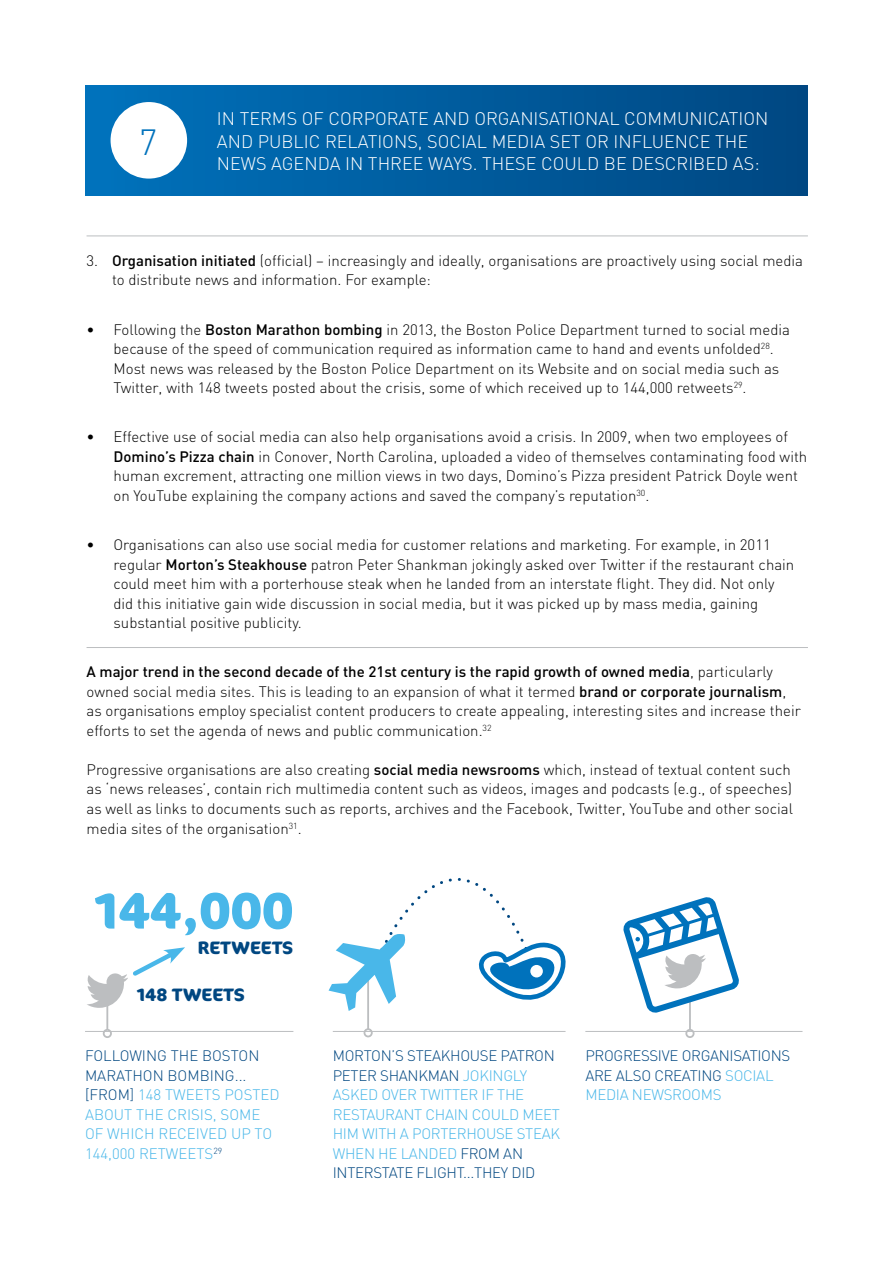
<style>
.page{position:relative;width:893px;height:1263px;background:#fff}
.page>*{position:absolute;margin:0;border:0;box-sizing:border-box;transform-origin:0 0}
.t1{font:700 51px "Cocon";color:#49b7e9}
.t2{font:300 36px "DIN";color:#0072bc}
.t3{font:300 18px/22.5px "DIN";color:#fff}
.t4{font:700 18px "Cocon";color:#004781}
.t5{font:300 15px/19.5px "DIN";color:#000}
.t6{font:300 15px/19.5px "DIN";letter-spacing:-.02em;color:#49b7e9}
.t7{font:300 15px/19.5px "DIN";color:#49b7e9}
.t8{font:300 15px/19.5px "DIN";letter-spacing:-.02em;color:#004781}
.s1{font-weight:500}
.s2{color:#004781}
.s3{color:#49b7e9}
</style>
<div class="page">
<hr style="left:87px;top:236px;width:721px;height:1px;background:#bcbec0">
<hr style="left:87px;top:647px;width:721px;height:1px;background:#bcbec0">
<div style="left:85px;top:85px;width:723px;height:111px;background:linear-gradient(to right,#0172bc,#004781)"></div>
<div style="left:111px;top:102px;width:76px;height:77px;background:#fff;border-radius:50%"></div>
<hr style="left:689px;top:1000px;width:2px;height:30px;background:#bcbec0">
<div style="left:685px;top:1029px;width:9px;height:9px;border:2px solid #bcbec0;border-radius:50%"></div>
<hr style="left:106px;top:991px;width:2px;height:39px;background:#bcbec0">
<div style="left:103px;top:1029px;width:9px;height:9px;border:2px solid #bcbec0;border-radius:50%"></div>
<hr style="left:85px;top:1031px;width:208px;height:1px;background:#bcbec0">
<hr style="left:367px;top:973px;width:2px;height:56px;background:#bcbec0">
<div style="left:364px;top:1028px;width:9px;height:9px;border:2px solid #bcbec0;border-radius:50%"></div>
<hr style="left:333px;top:1031px;width:233px;height:1px;background:#bcbec0">
<hr style="left:585px;top:1031px;width:217px;height:1px;background:#bcbec0">
<svg style="left:87px;top:947px;width:98px;height:61px"></svg>
<svg style="left:329px;top:878px;width:237px;height:141px"></svg>
<div style="left:530px;top:965px;width:13px;height:12px;background:#fff;border-radius:50%"></div>
<svg style="left:623px;top:897px;width:116px;height:116px"></svg>
<h2 class="t2" style="left:139px;top:120px;width:20px">7</h2>
<p class="t3" style="left:217px;top:107px;width:553px">IN TERMS OF CORPORATE AND ORGANISATIONAL COMMUNICATION<br>AND PUBLIC RELATIONS, SOCIAL MEDIA SET OR INFLUENCE THE<br>NEWS AGENDA IN THREE WAYS. THESE COULD BE DESCRIBED AS:</p>
<p class="t5" style="left:112px;top:251px;width:692px;text-indent:-26px">3. <span class="s1">Organisation initiated</span> (official) – increasingly and ideally, organisations are proactively using social media to distribute news and information. For example:</p>
<p class="t5" style="left:114px;top:319px;width:678px;text-indent:-27px">• Following the <span class="s1">Boston Marathon bombing</span> in 2013, the Boston Police Department turned to social media because of the speed of communication required as information came to hand and events unfolded<sup>28</sup>.<br>Most news was released by the Boston Police Department on its Website and on social media such as Twitter, with 148 tweets posted about the crisis, some of which received up to 144,000 retweets<sup>29</sup>.</p>
<p class="t5" style="left:114px;top:427px;width:695px;text-indent:-27px">• Effective use of social media can also help organisations avoid a crisis. In 2009, when two employees of <span class="s1">Domino’s Pizza chain</span> in Conover, North Carolina, uploaded a video of themselves contaminating food with human excrement, attracting one million views in two days, Domino’s Pizza president Patrick Doyle went on YouTube explaining the company actions and saved the company’s reputation<sup>30</sup>.</p>
<p class="t5" style="left:114px;top:535px;width:682px;text-indent:-27px">• Organisations can also use social media for customer relations and marketing. For example, in 2011 regular <span class="s1">Morton’s Steakhouse</span> patron Peter Shankman jokingly asked over Twitter if the restaurant chain could meet him with a porterhouse steak when he landed from an interstate flight. They did. Not only did this initiative gain wide discussion in social media, but it was picked up by mass media, gaining substantial positive publicity.</p>
<p class="t5" style="left:87px;top:662px;width:716px"><span class="s1">A major trend in the second decade of the 21st century is the rapid growth of owned media</span>, particularly owned social media sites. This is leading to an expansion of what it termed <span class="s1">brand or corporate journalism</span>, as organisations employ specialist content producers to create appealing, interesting sites and increase their efforts to set the agenda of news and public communication.<sup>32</sup></p>
<p class="t5" style="left:87px;top:760px;width:708px">Progressive organisations are also creating <span class="s1">social media newsrooms</span> which, instead of textual content such as ‘news releases’, contain rich multimedia content such as videos, images and podcasts (e.g., of speeches) as well as links to documents such as reports, archives and the Facebook, Twitter, YouTube and other social media sites of the organisation<sup>31</sup>.</p>
<h1 class="t1" style="left:95px;top:880px;width:200px">144,000</h1>
<p class="t4" style="left:198px;top:937px;width:97px">RETWEETS</p>
<p class="t4" style="left:137px;top:983px;width:109px">148 TWEETS</p>
<p class="t7" style="left:85px;top:1046px;width:196px"><span class="s2">FOLLOWING THE BOSTON<br>MARATHON BOMBING... [FROM]</span> 148 TWEETS POSTED<br>ABOUT THE CRISIS, SOME<br>OF WHICH RECEIVED UP TO<br>144,000 RETWEETS<sup>29</sup></p>
<p class="t6" style="left:333px;top:1046px;width:229px"><span class="s2">MORTON’S STEAKHOUSE PATRON<br>PETER SHANKMAN</span> JOKINGLY<br>ASKED OVER TWITTER IF THE<br>RESTAURANT CHAIN COULD MEET<br>HIM WITH A PORTERHOUSE STEAK<br>WHEN HE LANDED <span class="s2">FROM AN<br>INTERSTATE FLIGHT...THEY DID</span></p>
<p class="t8" style="left:585px;top:1046px;width:206px">PROGRESSIVE ORGANISATIONS<br>ARE ALSO CREATING <span class="s3">SOCIAL<br>MEDIA NEWSROOMS</span></p>
</div>
